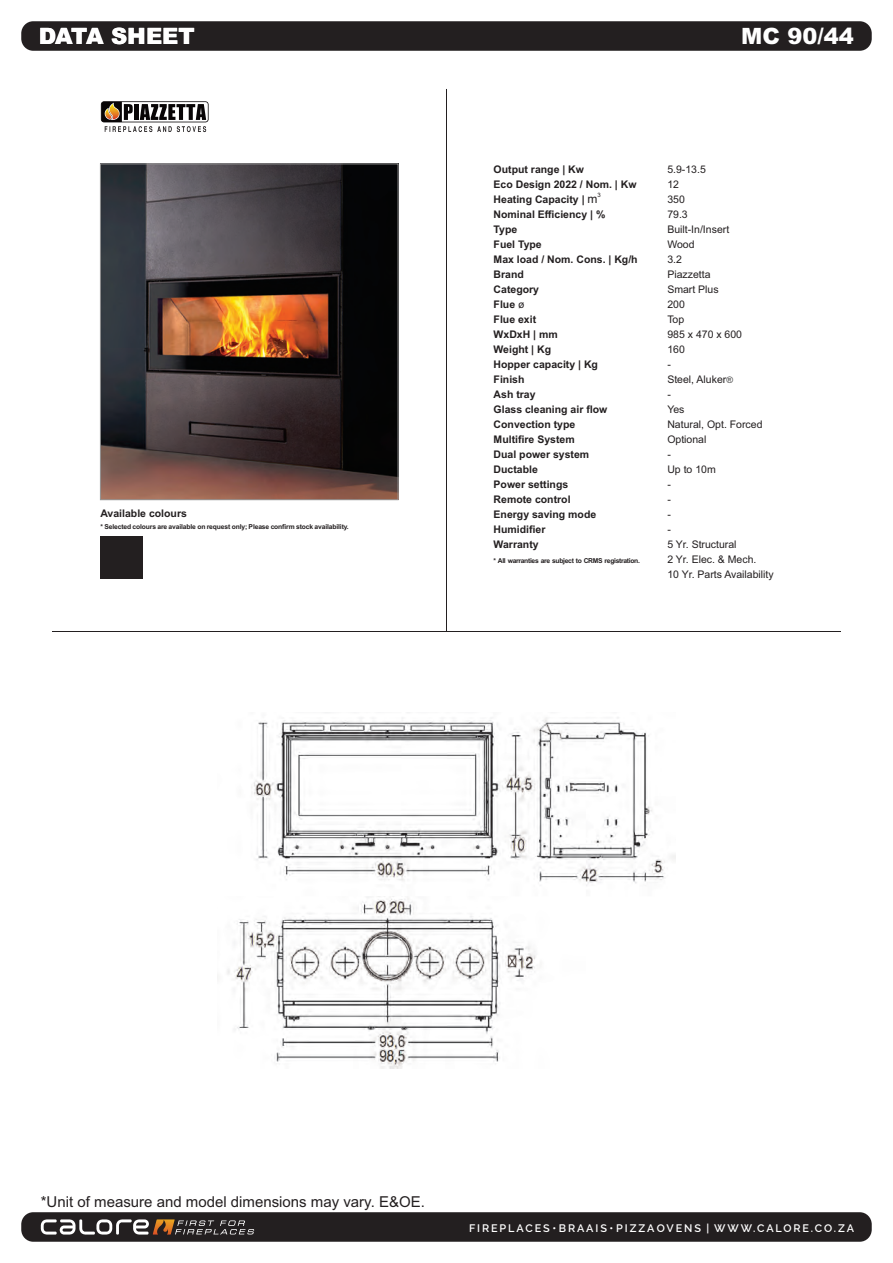
<style>
.page{position:relative;width:893px;height:1263px;background:#fff}
.page>*{position:absolute;margin:0;border:0;box-sizing:border-box;transform-origin:0 0}
.t1{font:900 22.5px "Arial";color:#fff}
.t2{font:15px "Arial";color:#231f20}
.t3{font:600 10.8px "Raleway";letter-spacing:.175em;color:#fff}
.t4{font:700 10.5px/15px "Arial";color:#231f20}
.t5{font:10.5px/15px "Arial";color:#231f20}
.t6{font:700 6.75px "Arial";letter-spacing:-.02em;color:#231f20}
.t7{font:700 6.75px "Arial";letter-spacing:-.045em;color:#231f20}
.t8{font:6px "Arial";color:#231f20}
.s1{font-weight:400;font-size:12px}
.s2{font-weight:400}
.s3{font-size:9px;color:#414141}
</style>
<div class="page">
<div style="left:21px;top:21px;width:851px;height:30px;background:#231f20;border-radius:12px"></div>
<hr style="left:52px;top:631px;width:789px;height:1px;background:#231f20">
<hr style="left:446px;top:89px;width:1px;height:542px;background:#231f20">
<div style="left:21px;top:1212px;width:851px;height:30px;background:#231f20;border-radius:12px"></div>
<svg style="left:41px;top:1219px;width:213px;height:16px"></svg>
<div style="left:100px;top:536px;width:43px;height:42px;background:#231f20"></div>
<svg style="left:100px;top:101px;width:109px;height:31px"></svg>
<img style="left:102px;top:166px;width:294px;height:332px">
<div style="left:100px;top:164px;width:298px;height:336px;border:1px solid #969696"></div>
<img style="left:227px;top:712px;width:448px;height:357px">
<h1 class="t1" style="left:39px;top:28px;width:157px">DATA SHEET</h1>
<h1 class="t1" style="left:741px;top:28px;width:114px">MC 90/44</h1>
<p class="t4" style="left:100px;top:507px;width:88px">Available colours</p>
<p class="t6" style="left:100px;top:524px;width:250px">* Selected colours are available on request only; Please confirm stock availability.</p>
<p class="t4" style="left:494px;top:163px;width:92px">Output range | Kw</p>
<p class="t4" style="left:494px;top:208px;width:113px">Nominal Efficiency | %</p>
<p class="t4" style="left:494px;top:253px;width:146px">Max load / Nom. Cons. | Kg/h<br>Brand</p>
<p class="t4" style="left:494px;top:178px;width:144px">Eco Design 2022 / Nom. | Kw</p>
<p class="t8" style="left:597px;top:193px;width:5px">3</p>
<p class="t4" style="left:494px;top:193px;width:105px">Heating Capacity | <span class="s1">m</span></p>
<p class="t4" style="left:494px;top:223px;width:50px">Type<br>Fuel Type</p>
<p class="t4" style="left:494px;top:283px;width:47px">Category</p>
<p class="t4" style="left:494px;top:298px;width:32px">Flue <span class="s2">ø</span></p>
<p class="t4" style="left:494px;top:313px;width:44px">Flue exit</p>
<p class="t4" style="left:494px;top:328px;width:66px">WxDxH | mm</p>
<p class="t4" style="left:494px;top:343px;width:59px">Weight | Kg</p>
<p class="t4" style="left:494px;top:358px;width:106px">Hopper capacity | Kg</p>
<p class="t4" style="left:494px;top:373px;width:32px">Finish</p>
<p class="t4" style="left:494px;top:388px;width:44px">Ash tray</p>
<p class="t4" style="left:494px;top:433px;width:83px">Multifire System</p>
<p class="t4" style="left:494px;top:403px;width:115px">Glass cleaning air flow</p>
<p class="t4" style="left:494px;top:418px;width:83px">Convection type</p>
<p class="t4" style="left:494px;top:448px;width:97px">Dual power system</p>
<p class="t4" style="left:494px;top:463px;width:46px">Ductable</p>
<p class="t4" style="left:494px;top:478px;width:76px">Power settings</p>
<p class="t4" style="left:494px;top:493px;width:79px">Remote control</p>
<p class="t4" style="left:494px;top:508px;width:104px">Energy saving mode</p>
<p class="t7" style="left:494px;top:558px;width:148px">* All warranties are subject to CRMS registration.</p>
<p class="t4" style="left:494px;top:523px;width:53px">Humidifier</p>
<p class="t4" style="left:494px;top:538px;width:47px">Warranty</p>
<p class="t5" style="left:667px;top:163px;width:40px">5.9-13.5</p>
<p class="t5" style="left:667px;top:193px;width:63px">350<br>79.3<br>Built-In/Insert</p>
<p class="t5" style="left:667px;top:253px;width:16px">3.2</p>
<p class="t5" style="left:667px;top:178px;width:13px">12</p>
<p class="t5" style="left:667px;top:238px;width:29px">Wood</p>
<p class="t5" style="left:667px;top:283px;width:53px">Smart Plus<br>200</p>
<p class="t5" style="left:667px;top:343px;width:19px">160 -</p>
<p class="t5" style="left:667px;top:268px;width:45px">Piazzetta</p>
<p class="t5" style="left:667px;top:313px;width:18px">Top</p>
<p class="t5" style="left:667px;top:328px;width:76px">985 x 470 x 600</p>
<p class="t5" style="left:667px;top:373px;width:67px">Steel, Aluker<span class="s3">®</span></p>
<p class="t5" style="left:667px;top:418px;width:97px">Natural, Opt. Forced<br>Optional</p>
<p class="t5" style="left:667px;top:388px;width:5px">-</p>
<p class="t5" style="left:667px;top:403px;width:19px">Yes</p>
<p class="t5" style="left:667px;top:448px;width:5px">-</p>
<p class="t5" style="left:667px;top:463px;width:50px">Up to 10m</p>
<p class="t5" style="left:667px;top:478px;width:5px">-</p>
<p class="t5" style="left:667px;top:493px;width:5px">-</p>
<p class="t5" style="left:667px;top:508px;width:5px">-</p>
<p class="t5" style="left:667px;top:538px;width:71px">5 Yr. Structural</p>
<p class="t5" style="left:667px;top:523px;width:5px">-</p>
<p class="t5" style="left:667px;top:553px;width:91px">2 Yr. Elec. &amp; Mech.</p>
<p class="t5" style="left:667px;top:568px;width:108px">10 Yr. Parts Availability</p>
<h2 class="t2" style="left:41px;top:1196px;width:386px">*Unit of measure and model dimensions may vary. E&amp;OE.</h2>
<p class="t3" style="left:469px;top:1221px;width:387px">FIREPLACES • BRAAIS • PIZZA OVENS | WWW.CALORE.CO.ZA</p>
</div>
